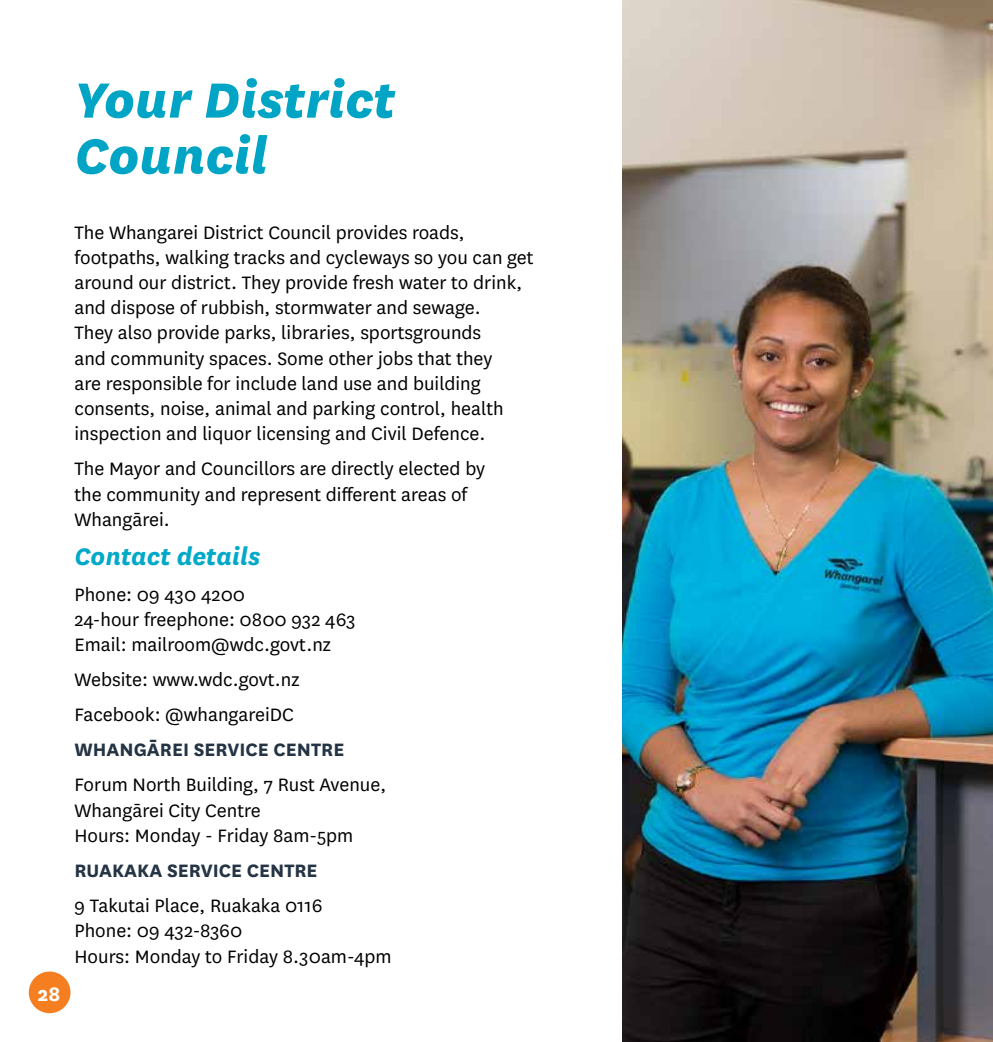
<style>
.page{position:relative;width:993px;height:1042px;background:#fff}
.page>*{position:absolute;margin:0;border:0;box-sizing:border-box;transform-origin:0 0}
.Heading_one__change{font:italic 800 57.75px/56px "National";color:#00a4c4}
.Heading_three__chang{font:italic 700 28px "National";color:#00a9c8}
.t1{font:700 22.75px "National";color:#fff}
.Body_Text{font:21px/25.2px "National";color:#000}
.Heading_four__change{font:700 21px "National";color:#243444}
</style>
<div class="page">
<img style="left:622px;top:0;width:370px;height:1042px">
<div style="left:29px;top:971px;width:41px;height:42px;background:#f57e20;border-radius:50%"></div>
<h1 class="Heading_one__change" style="left:74px;top:68px;width:322px">Your District<br>Council</h1>
<p class="t1" style="left:37px;top:978px;width:24px">28</p>
<p class="Body_Text" style="left:74px;top:219px;width:460px">The Whangarei District Council provides roads, footpaths, walking tracks and cycleways so you can get around our district. They provide fresh water to drink, and dispose of rubbish, stormwater and sewage.<br>They also provide parks, libraries, sportsgrounds<br>and community spaces. Some other jobs that they<br>are responsible for include land use and building consents, noise, animal and parking control, health inspection and liquor licensing and Civil Defence.</p>
<p class="Body_Text" style="left:74px;top:455px;width:412px">The Mayor and Councillors are directly elected by the community and represent different areas of<br>Whangārei.</p>
<h3 class="Heading_three__chang" style="left:74px;top:537px;width:187px">Contact details</h3>
<p class="Body_Text" style="left:74px;top:580px;width:172px">Phone: 09 430 4200</p>
<p class="Body_Text" style="left:74px;top:606px;width:282px">24-hour freephone: 0800 932 463</p>
<p class="Body_Text" style="left:74px;top:631px;width:258px">Email: mailroom@wdc.govt. nz</p>
<p class="Body_Text" style="left:74px;top:666px;width:226px">Website: www.wdc.govt. nz</p>
<p class="Body_Text" style="left:74px;top:701px;width:221px">Facebook: @whangareiDC</p>
<h4 class="Heading_four__change" style="left:74px;top:735px;width:271px">WHANGĀREI SERVICE CENTRE</h4>
<p class="Body_Text" style="left:74px;top:771px;width:313px">Forum North Building, 7 Rust Avenue,<br>Whangārei City Centre</p>
<p class="Body_Text" style="left:74px;top:822px;width:280px">Hours: Monday - Friday 8am-5pm</p>
<h4 class="Heading_four__change" style="left:74px;top:856px;width:244px">RUAKAKA SERVICE CENTRE</h4>
<p class="Body_Text" style="left:74px;top:892px;width:250px">9 Takutai Place, Ruakaka 0116</p>
<p class="Body_Text" style="left:74px;top:917px;width:169px">Phone: 09 432-8360</p>
<p class="Body_Text" style="left:74px;top:942px;width:318px">Hours: Monday to Friday 8.30am-4pm</p>
</div>
